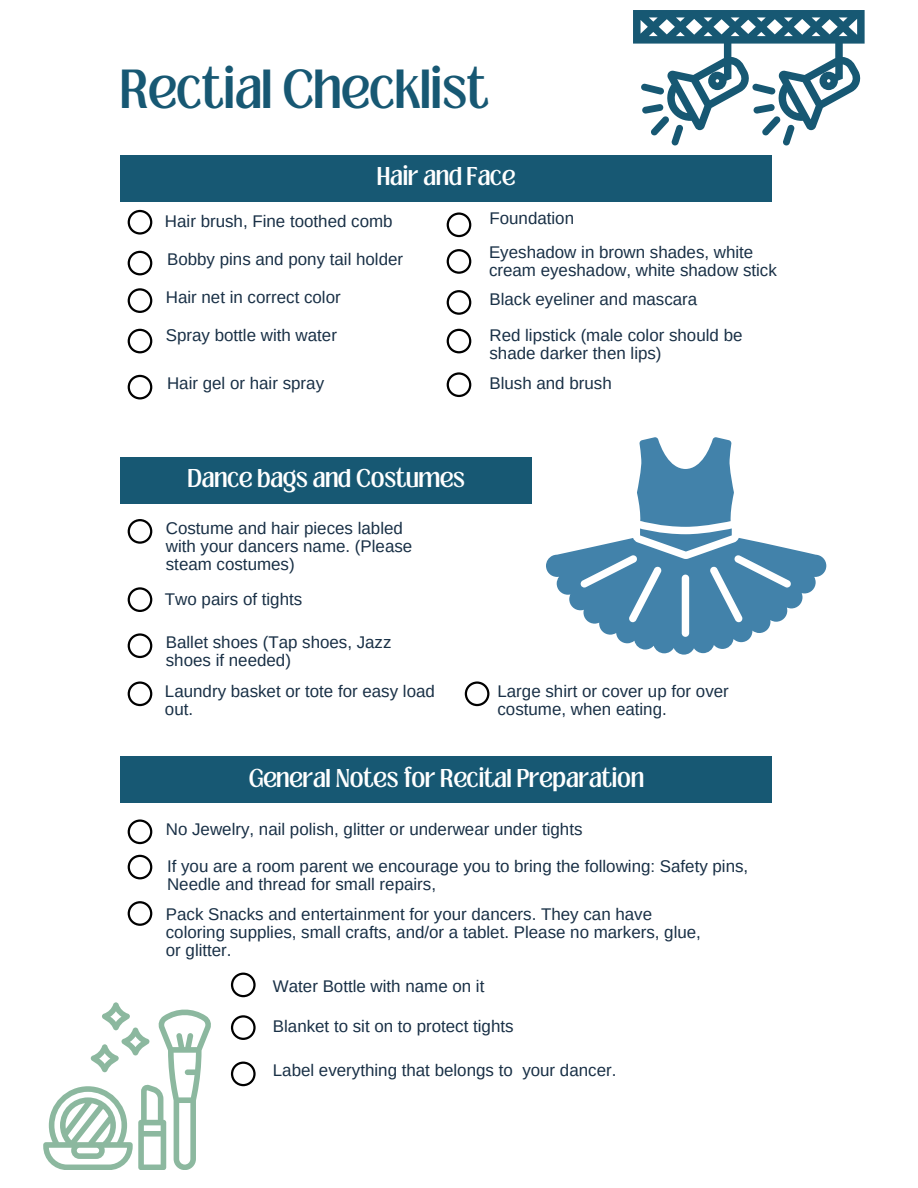
<style>
.page{position:relative;width:918px;height:1188px;background:#fff}
.page>*{position:absolute;margin:0;border:0;box-sizing:border-box;transform-origin:0 0}
.t1{font:500 42.15px "Loubag";color:#175873}
.t2{font:500 19.8px "Loubag";color:#fff}
.t3{font:16.95px/18px "Arimo";color:#193046}
</style>
<div class="page">
<div style="left:120px;top:155px;width:652px;height:46px;background:#175873"></div>
<div style="left:120px;top:457px;width:412px;height:46px;background:#175873"></div>
<svg style="left:128px;top:210px;width:24px;height:25px"></svg>
<svg style="left:447px;top:212px;width:24px;height:25px"></svg>
<svg style="left:128px;top:251px;width:24px;height:24px"></svg>
<svg style="left:128px;top:288px;width:24px;height:25px"></svg>
<svg style="left:128px;top:329px;width:24px;height:24px"></svg>
<svg style="left:128px;top:519px;width:24px;height:25px"></svg>
<svg style="left:128px;top:587px;width:24px;height:25px"></svg>
<svg style="left:128px;top:633px;width:24px;height:25px"></svg>
<svg style="left:128px;top:681px;width:24px;height:25px"></svg>
<svg style="left:128px;top:819px;width:24px;height:25px"></svg>
<svg style="left:128px;top:855px;width:24px;height:24px"></svg>
<svg style="left:128px;top:901px;width:24px;height:25px"></svg>
<svg style="left:447px;top:249px;width:24px;height:25px"></svg>
<svg style="left:447px;top:290px;width:24px;height:25px"></svg>
<svg style="left:447px;top:329px;width:24px;height:24px"></svg>
<svg style="left:633px;top:10px;width:232px;height:136px"></svg>
<svg style="left:546px;top:437px;width:280px;height:217px"></svg>
<svg style="left:43px;top:1002px;width:168px;height:168px"></svg>
<div style="left:120px;top:756px;width:652px;height:46px;background:#175873"></div>
<svg style="left:465px;top:681px;width:24px;height:25px"></svg>
<svg style="left:128px;top:375px;width:24px;height:25px"></svg>
<svg style="left:447px;top:372px;width:24px;height:25px"></svg>
<svg style="left:231px;top:973px;width:25px;height:24px"></svg>
<svg style="left:231px;top:1015px;width:25px;height:25px"></svg>
<svg style="left:231px;top:1062px;width:25px;height:24px"></svg>
<h2 class="t1" style="left:120px;top:56px;width:370px">Rectial Checklist</h2>
<p class="t2" style="left:377px;top:161px;width:140px">Hair and Face</p>
<h2 class="t3" style="left:165px;top:212px;width:229px">Hair brush, Fine toothed comb</h2>
<p class="t3" style="left:167px;top:250px;width:238px">Bobby pins and pony tail holder</p>
<p class="t3" style="left:166px;top:288px;width:176px">Hair net in correct color</p>
<p class="t3" style="left:166px;top:327px;width:173px">Spray bottle with water</p>
<p class="t3" style="left:167px;top:375px;width:159px">Hair gel or hair spray</p>
<p class="t3" style="left:489px;top:210px;width:86px">Foundation</p>
<p class="t3" style="left:489px;top:243px;width:289px">Eyeshadow in brown shades, white cream eyeshadow, white shadow stick</p>
<p class="t3" style="left:489px;top:290px;width:209px">Black eyeliner and mascara</p>
<p class="t3" style="left:489px;top:327px;width:255px">Red lipstick (male color should be shade darker then lips)</p>
<p class="t3" style="left:489px;top:375px;width:124px">Blush and brush</p>
<h1 class="t2" style="left:188px;top:463px;width:278px">Dance bags and Costumes</h1>
<p class="t3" style="left:166px;top:519px;width:248px">Costume and hair pieces labled with your dancers name. (Please steam costumes)</p>
<p class="t3" style="left:165px;top:590px;width:139px">Two pairs of tights</p>
<p class="t3" style="left:166px;top:633px;width:227px">Ballet shoes (Tap shoes, Jazz shoes if needed)</p>
<p class="t3" style="left:165px;top:682px;width:271px">Laundry basket or tote for easy load out.</p>
<p class="t3" style="left:498px;top:682px;width:233px">Large shirt or cover up for over costume, when eating.</p>
<p class="t2" style="left:249px;top:762px;width:397px">General Notes for Recital Preparation</p>
<p class="t3" style="left:166px;top:820px;width:418px">No Jewelry, nail polish, glitter or underwear under tights</p>
<p class="t3" style="left:167px;top:858px;width:583px">If you are a room parent we encourage you to bring the following: Safety pins,<br>Needle and thread for small repairs,</p>
<h2 class="t3" style="left:166px;top:905px;width:537px">Pack Snacks and entertainment for your dancers. They can have coloring supplies, small crafts, and/or a tablet. Please no markers, glue, or glitter.</h2>
<p class="t3" style="left:273px;top:977px;width:213px">Water Bottle with name on it</p>
<p class="t3" style="left:273px;top:1018px;width:242px">Blanket to sit on to protect tights</p>
<p class="t3" style="left:273px;top:1061px;width:345px">Label everything that belongs to your dancer.</p>
</div>
